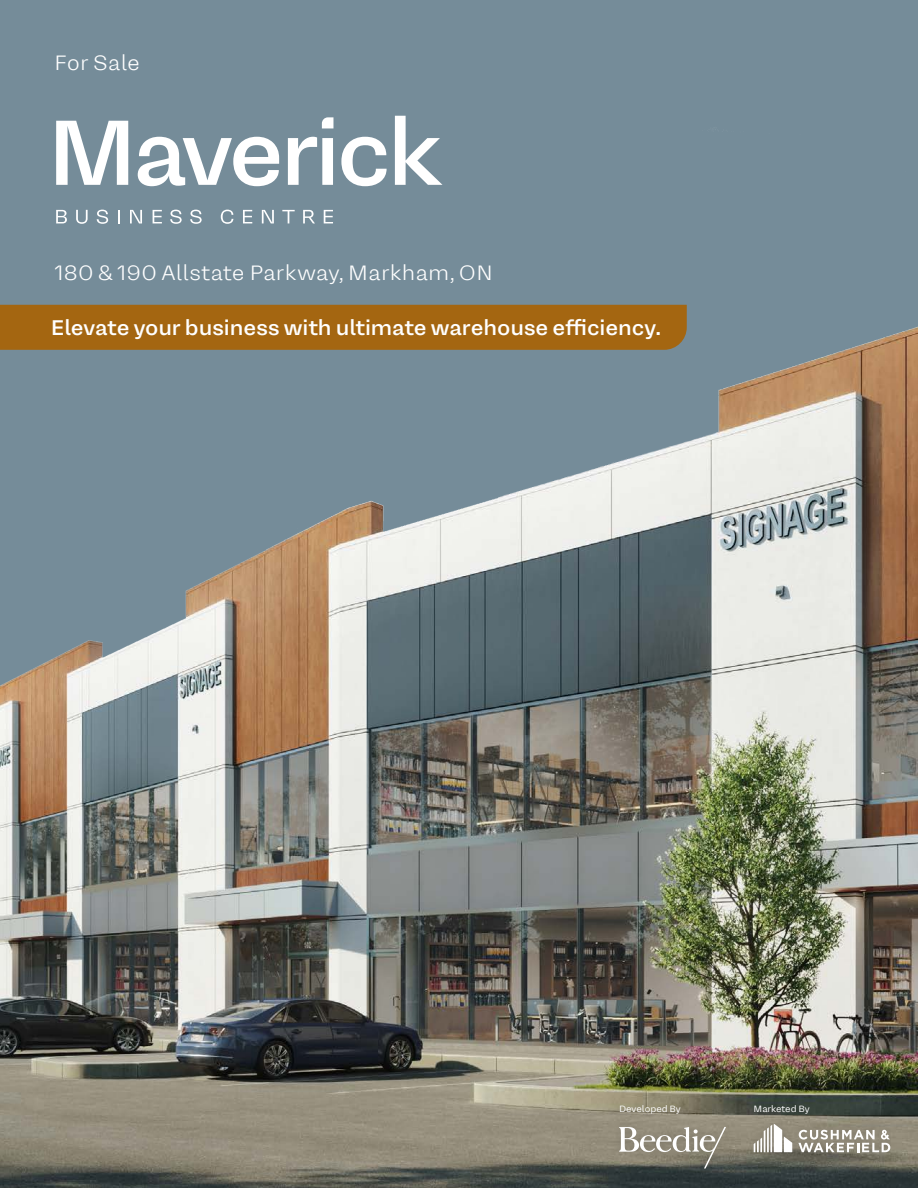
<style>
.page{position:relative;width:918px;height:1188px;background:#fff}
.page>*{position:absolute;margin:0;border:0;box-sizing:border-box;transform-origin:0 0}
.t1{font:500 21px "Mena Grotesk";color:#fff}
.t2{font:300 21px "Mena Grotesk";letter-spacing:.01em;color:#fff}
.t3{font:9px "Mena Grotesk";color:#fff}
</style>
<div class="page">
<img style="left:0;top:0;width:918px;height:1188px">
<svg style="left:56px;top:210px;width:11px;height:13px"></svg>
<svg style="left:76px;top:210px;width:12px;height:14px"></svg>
<svg style="left:97px;top:210px;width:11px;height:14px"></svg>
<svg style="left:118px;top:210px;width:1px;height:13px"></svg>
<svg style="left:130px;top:210px;width:12px;height:13px"></svg>
<svg style="left:153px;top:210px;width:9px;height:13px"></svg>
<svg style="left:170px;top:210px;width:12px;height:14px"></svg>
<svg style="left:190px;top:210px;width:12px;height:14px"></svg>
<svg style="left:221px;top:210px;width:12px;height:14px"></svg>
<svg style="left:243px;top:210px;width:9px;height:13px"></svg>
<svg style="left:262px;top:210px;width:12px;height:13px"></svg>
<svg style="left:282px;top:210px;width:13px;height:13px"></svg>
<svg style="left:303px;top:210px;width:12px;height:13px"></svg>
<svg style="left:324px;top:210px;width:9px;height:13px"></svg>
<svg style="left:56px;top:121px;width:72px;height:64px"></svg>
<svg style="left:138px;top:137px;width:141px;height:49px"></svg>
<svg style="left:288px;top:117px;width:45px;height:68px"></svg>
<svg style="left:341px;top:137px;width:46px;height:49px"></svg>
<svg style="left:395px;top:116px;width:47px;height:69px"></svg>
<div style="left:612px;top:1097px;width:76px;height:24px;background:#231f20;opacity:.2"></div>
<div style="left:747px;top:1097px;width:70px;height:24px;background:#231f20;opacity:.2"></div>
<div style="left:754px;top:1124px;width:136px;height:28px;background:#8f8877"></div>
<svg style="left:754px;top:1124px;width:38px;height:28px"></svg>
<svg style="left:798px;top:1130px;width:92px;height:22px"></svg>
<div style="left:612px;top:1119px;width:121px;height:57px;background:#231f20;opacity:.2"></div>
<svg style="left:619px;top:1127px;width:107px;height:41px;background:#9a9588"></svg>
<div style="left:0;top:305px;width:687px;height:45px;background:#a46611"></div>
<p class="t2" style="left:54px;top:49px;width:87px">For Sale</p>
<p class="t2" style="left:54px;top:258px;width:441px">180 &amp; 190 Allstate Parkway, Markham, ON</p>
<p class="t1" style="left:51px;top:313px;width:611px">Elevate your business with ultimate warehouse efficiency.</p>
<p class="t3" style="left:619px;top:1102px;width:63px">Developed By</p>
<p class="t3" style="left:754px;top:1102px;width:58px">Marketed By</p>
</div>
